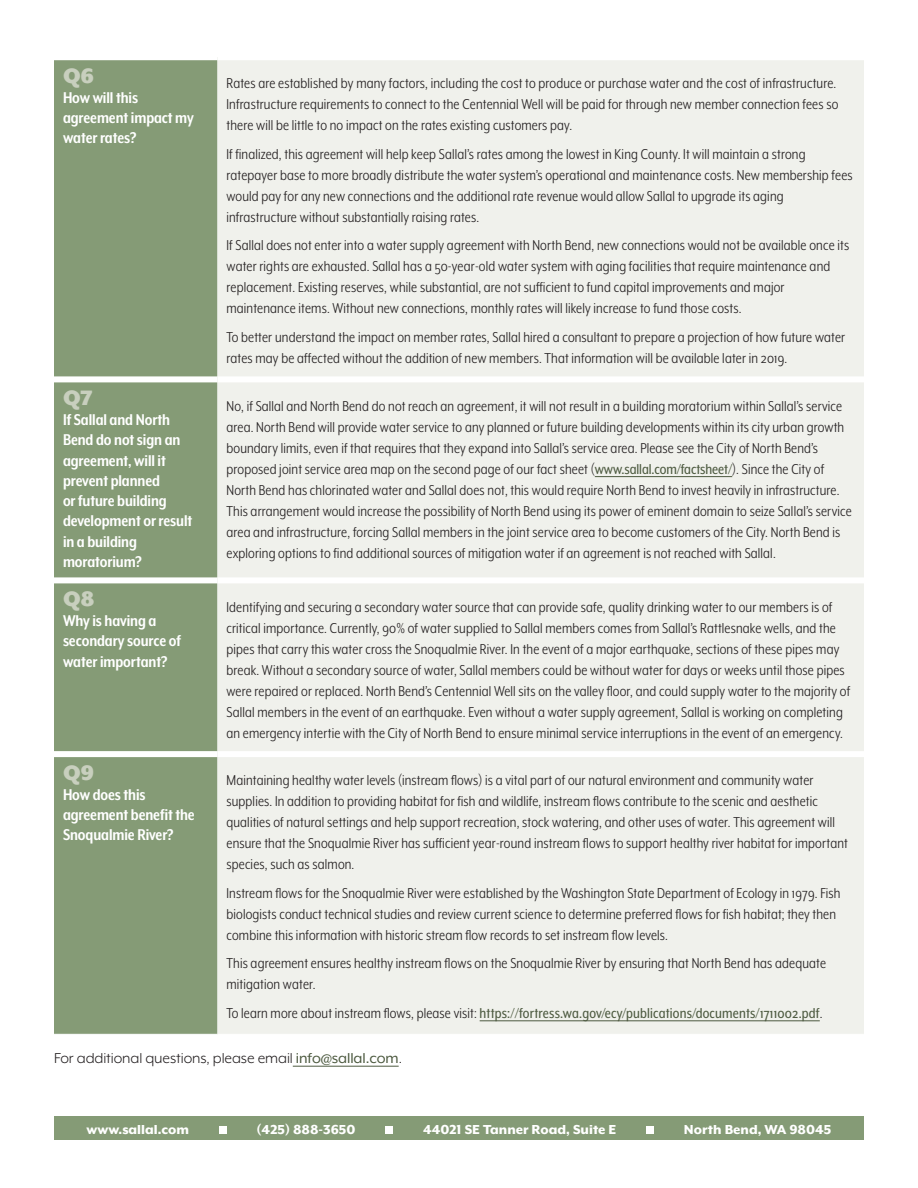
<style>
.page{position:relative;width:918px;height:1188px;background:#fff}
.page>*{position:absolute;margin:0;border:0;box-sizing:border-box;transform-origin:0 0}
.Q1{font:900 24px "Mr Eaves XL Mod OT";letter-spacing:-.005em;color:#c8cfbe}
.Q{font:700 18px/20.2px "Mr Eaves XL Mod Nar OT";letter-spacing:-.005em;color:#fff}
.A{font:16.5px/21px "Mr Eaves XL Mod Nar OT";letter-spacing:.01em;color:#231f20}
.A-2{font:16.5px "Mr Eaves XL Mod Nar OT";letter-spacing:.01em;color:#4d5a40}
.Text{font:16.5px "Mr Eaves XL Mod OT";letter-spacing:-.005em;color:#231f20}
.t1{font:800 15px "Mr Eaves XL Mod OT";color:#fff}
.s1{color:#4d5a40}
.s2{color:#231f20}
</style>
<div class="page">
<div style="left:54px;top:1116px;width:810px;height:24px;background:#859b76"></div>
<div style="left:219px;top:1126px;width:8px;height:8px;background:#fff"></div>
<div style="left:385px;top:1126px;width:8px;height:8px;background:#fff"></div>
<div style="left:646px;top:1126px;width:8px;height:8px;background:#fff"></div>
<hr style="left:293px;top:1066px;width:106px;height:1px;background:#4d5a40">
<div style="left:54px;top:60px;width:164px;height:974px;background:#859b76"></div>
<div style="left:218px;top:60px;width:646px;height:974px;background:#f0f1ec"></div>
<div style="left:54px;top:376px;width:164px;height:6px;background:#fff"></div>
<div style="left:54px;top:577px;width:164px;height:6px;background:#fff"></div>
<div style="left:218px;top:577px;width:646px;height:6px;background:#fff"></div>
<div style="left:54px;top:751px;width:164px;height:6px;background:#fff"></div>
<div style="left:218px;top:751px;width:646px;height:6px;background:#fff"></div>
<div style="left:218px;top:376px;width:646px;height:6px;background:#fff"></div>
<hr style="left:595px;top:476px;width:137px;height:1px;background:#4d5a40">
<hr style="left:480px;top:1021px;width:340px;height:1px;background:#4d5a40">
<p class="Q1" style="left:63px;top:64px;width:33px">Q6</p>
<p class="Q" style="left:63px;top:87px;width:132px">How will this agreement impact my water rates?</p>
<p class="Q1" style="left:63px;top:386px;width:31px">Q7</p>
<p class="Q" style="left:63px;top:410px;width:131px">If Sallal and North<br>Bend do not sign an agreement, will it prevent planned<br>or future building development or result in a building moratorium?</p>
<p class="Q1" style="left:63px;top:587px;width:33px">Q8</p>
<p class="Q" style="left:63px;top:611px;width:120px">Why is having a secondary source of water important?</p>
<p class="A" style="left:226px;top:73px;width:613px">Rates are established by many factors, including the cost to produce or purchase water and the cost of infrastructure.<br>Infrastructure requirements to connect to the Centennial Well will be paid for through new member connection fees so there will be little to no impact on the rates existing customers pay.</p>
<p class="A" style="left:226px;top:143px;width:628px">If finalized, this agreement will help keep Sallal’s rates among the lowest in King County. It will maintain a strong ratepayer base to more broadly distribute the water system’s operational and maintenance costs. New membership fees would pay for any new connections and the additional rate revenue would allow Sallal to upgrade its aging infrastructure without substantially raising rates.</p>
<p class="A" style="left:226px;top:235px;width:624px">If Sallal does not enter into a water supply agreement with North Bend, new connections would not be available once its water rights are exhausted. Sallal has a 50-year-old water system with aging facilities that require maintenance and replacement. Existing reserves, while substantial, are not sufficient to fund capital improvements and major maintenance items. Without new connections, monthly rates will likely increase to fund those costs.</p>
<p class="A" style="left:226px;top:326px;width:620px">To better understand the impact on member rates, Sallal hired a consultant to prepare a projection of how future water rates may be affected without the addition of new members. That information will be available later in 2019.</p>
<p class="A" style="left:226px;top:395px;width:627px">No, if Sallal and North Bend do not reach an agreement, it will not result in a building moratorium within Sallal’s service area. North Bend will provide water service to any planned or future building developments within its city urban growth boundary limits, even if that requires that they expand into Sallal’s service area. Please see the City of North Bend’s proposed joint service area map on the second page of our fact sheet (<span class="s1">www.sallal.com/factsheet/</span>). Since the City of North Bend has chlorinated water and Sallal does not, this would require North Bend to invest heavily in infrastructure.<br>This arrangement would increase the possibility of North Bend using its power of eminent domain to seize Sallal’s service area and infrastructure, forcing Sallal members in the joint service area to become customers of the City. North Bend is exploring options to find additional sources of mitigation water if an agreement is not reached with Sallal.</p>
<p class="A" style="left:226px;top:596px;width:625px">Identifying and securing a secondary water source that can provide safe, quality drinking water to our members is of critical importance. Currently, 90% of water supplied to Sallal members comes from Sallal’s Rattlesnake wells, and the pipes that carry this water cross the Snoqualmie River. In the event of a major earthquake, sections of these pipes may break. Without a secondary source of water, Sallal members could be without water for days or weeks until those pipes were repaired or replaced. North Bend’s Centennial Well sits on the valley floor, and could supply water to the majority of Sallal members in the event of an earthquake. Even without a water supply agreement, Sallal is working on completing an emergency intertie with the City of North Bend to ensure minimal service interruptions in the event of an emergency.</p>
<p class="Q1" style="left:63px;top:760px;width:33px">Q9</p>
<p class="Q" style="left:63px;top:784px;width:133px">How does this agreement benefit the<br>Snoqualmie River?</p>
<p class="A" style="left:226px;top:770px;width:623px">Maintaining healthy water levels (instream flows) is a vital part of our natural environment and community water supplies. In addition to providing habitat for fish and wildlife, instream flows contribute to the scenic and aesthetic qualities of natural settings and help support recreation, stock watering, and other uses of water. This agreement will ensure that the Snoqualmie River has sufficient year-round instream flows to support healthy river habitat for important species, such as salmon.</p>
<p class="A" style="left:226px;top:882px;width:616px">Instream flows for the Snoqualmie River were established by the Washington State Department of Ecology in 1979. Fish biologists conduct technical studies and review current science to determine preferred flows for fish habitat; they then combine this information with historic stream flow records to set instream flow levels.</p>
<p class="A" style="left:226px;top:953px;width:601px">This agreement ensures healthy instream flows on the Snoqualmie River by ensuring that North Bend has adequate mitigation water.</p>
<p class="A-2" style="left:226px;top:1005px;width:598px"><span class="s2">To learn more about instream flows, please visit:</span> https://fortress.wa.gov/ecy/publications/documents/1711002.pdf<span class="s2">.</span></p>
<p class="Text" style="left:54px;top:1050px;width:349px">For additional questions, please email <span class="s1">info@sallal.com</span>.</p>
<p class="t1" style="left:87px;top:1122px;width:104px">www.sallal.com</p>
<p class="t1" style="left:257px;top:1122px;width:100px">(425) 888-3650</p>
<p class="t1" style="left:423px;top:1122px;width:195px">44021 SE Tanner Road, Suite E</p>
<p class="t1" style="left:684px;top:1122px;width:149px">North Bend, WA 98045</p>
</div>
